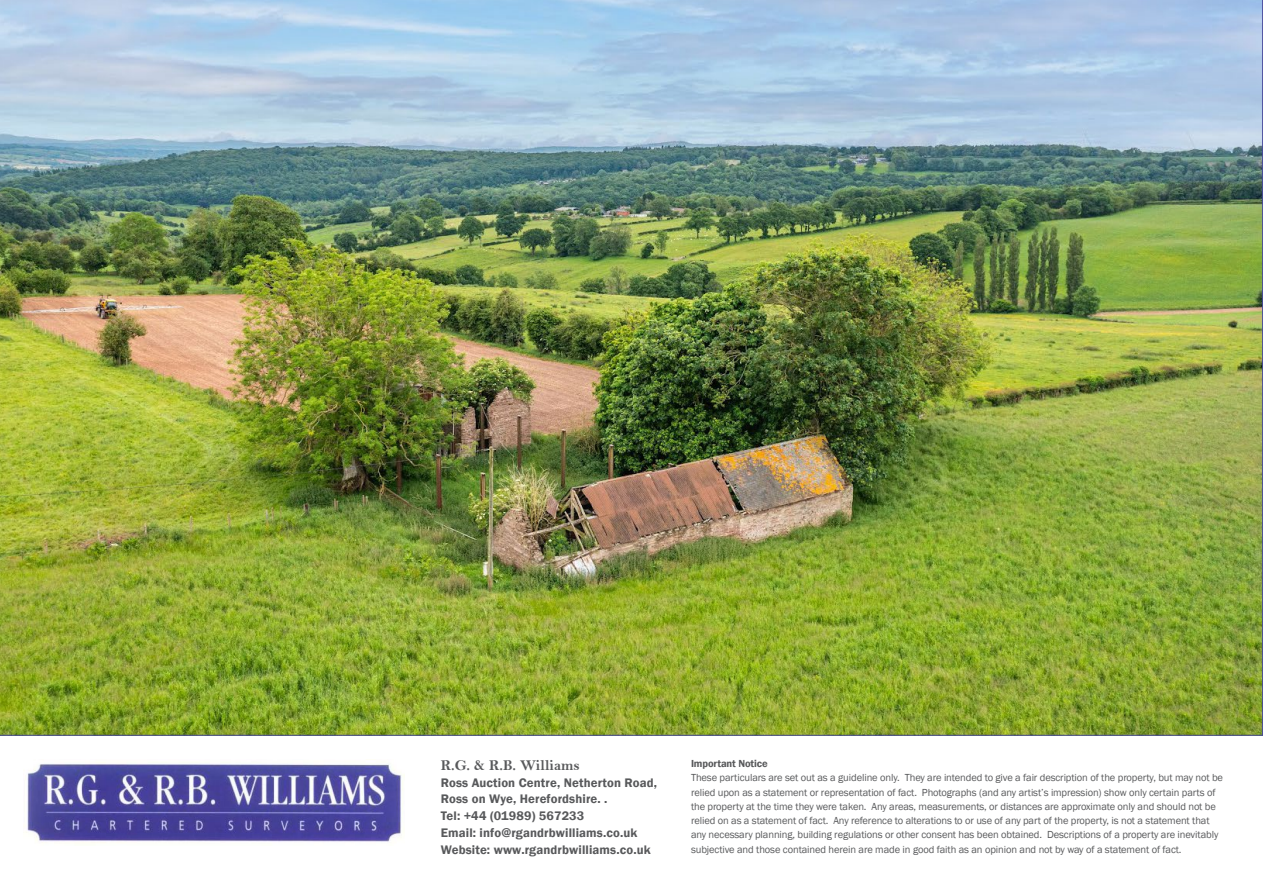
<style>
.page{position:relative;width:1263px;height:893px;background:#fff}
.page>*{position:absolute;margin:0;border:0;box-sizing:border-box;transform-origin:0 0}
.t1{font:15px "Bell MT Bold";color:#58595b}
.t2{font:600 12.75px/16.8px "Franklin Gothic";letter-spacing:.01em;color:#58595b}
.t3{font:10.5px/14.2px "Franklin Gothic";letter-spacing:-.01em;color:#58595b}
.t4{font:600 10.5px "Franklin Gothic";letter-spacing:-.01em;color:#58595b}
</style>
<div class="page">
<img style="left:25px;top:762px;width:380px;height:82px">
<img style="left:0;top:0;width:1263px;height:736px">
<h1 class="t1" style="left:441px;top:756px;width:141px">R.G. &amp; R.B. Williams</h1>
<p class="t2" style="left:441px;top:774px;width:218px">Ross Auction Centre, Netherton Road, Ross on Wye, Herefordshire. .<br>Tel: +44 (01989) 567233<br>Email: info@rgandrbwilliams.co.uk Website: www.rgandrbwilliams.co.uk</p>
<p class="t4" style="left:691px;top:757px;width:78px">Important Notice</p>
<p class="t3" style="left:691px;top:771px;width:534px">These particulars are set out as a guideline only. They are intended to give a fair description of the property, but may not be relied upon as a statement or representation of fact. Photographs (and any artist’s impression) show only certain parts of the property at the time they were taken. Any areas, measurements, or distances are approximate only and should not be relied on as a statement of fact. Any reference to alterations to or use of any part of the property, is not a statement that any necessary planning, building regulations or other consent has been obtained. Descriptions of a property are inevitably subjective and those contained herein are made in good faith as an opinion and not by way of a statement of fact.</p>
</div>
